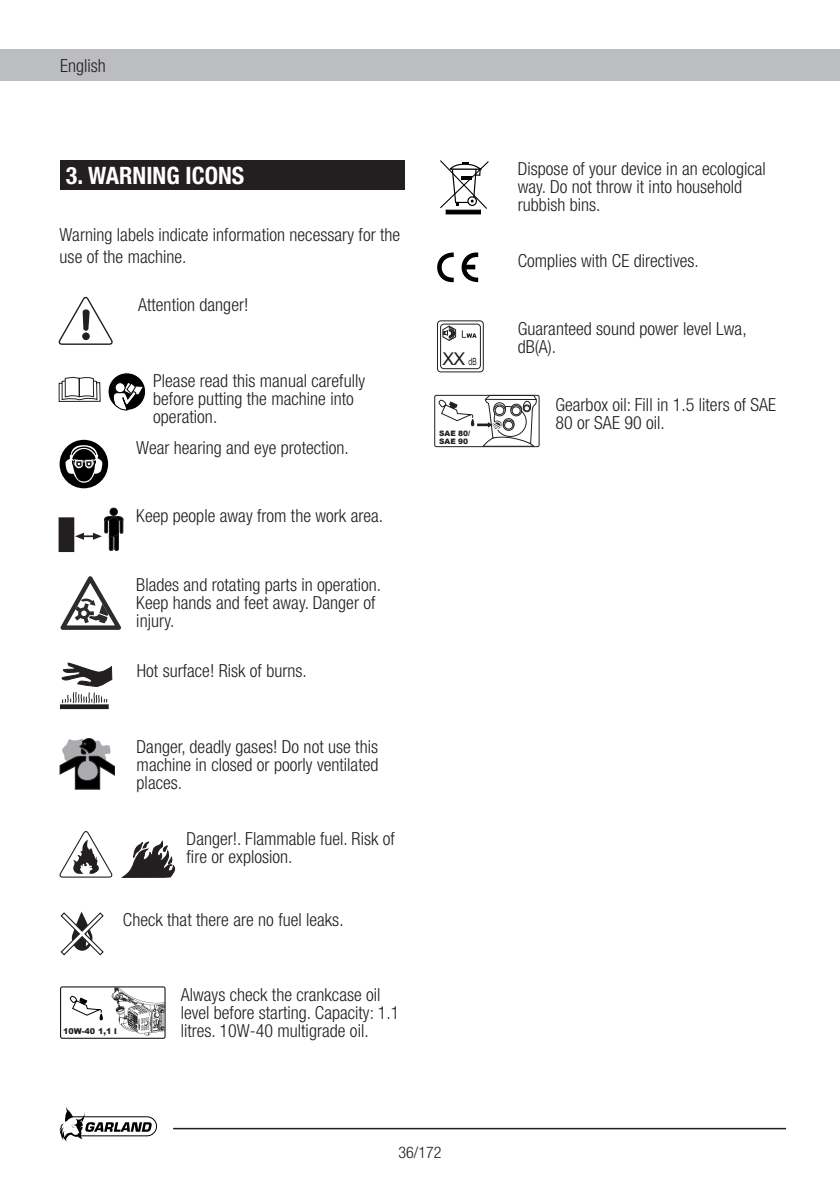
<style>
.page{position:relative;width:840px;height:1191px;background:#fff}
.page>*{position:absolute;margin:0;border:0;box-sizing:border-box;transform-origin:0 0}
.t1{font:700 condensed 24px "Helvetica Neue";color:#fff}
.TEXTO{font:300 condensed 18px/18px "Helvetica Neue";color:#231f20}
.t2{font:17.6px "Arial";color:#231f20}
.t3{font:300 condensed 16px "Helvetica Neue";color:#231f20}
.TEXTO-2{font:900 8px "Arial";color:#231f20}
.t4{font:900 7.4px/7.4px "Arial";color:#231f20}
</style>
<div class="page">
<div style="left:0;top:50px;width:839px;height:31px;background:#bcbdc0"></div>
<svg style="left:59px;top:1107px;width:98px;height:34px"></svg>
<hr style="left:173px;top:1127px;width:612px;height:2px;background:#231f20">
<div style="left:60px;top:160px;width:344px;height:30px;background:#231f20"></div>
<svg style="left:58px;top:296px;width:55px;height:49px"></svg>
<div style="left:60px;top:440px;width:48px;height:48px;background:#000;border-radius:50%"></div>
<svg style="left:65px;top:443px;width:37px;height:40px"></svg>
<div style="left:59px;top:518px;width:15px;height:33px;background:#231f20"></div>
<div style="left:59px;top:517px;width:15px;height:35px;border:1px solid #231f20"></div>
<div style="left:110px;top:508px;width:7px;height:7px;background:#000;border-radius:50%"></div>
<div style="left:110px;top:508px;width:8px;height:8px;border:1px solid #231f20;border-radius:50%"></div>
<div style="left:109px;top:534px;width:4px;height:16px;border:1px solid #231f20"></div>
<hr style="left:115px;top:535px;width:3px;height:15px;background:#000">
<div style="left:114px;top:535px;width:5px;height:15px;border:1px solid #231f20"></div>
<svg style="left:75px;top:516px;width:48px;height:24px"></svg>
<div style="left:60px;top:704px;width:48px;height:5px;border:1px solid #231f20"></div>
<svg style="left:61px;top:662px;width:51px;height:48px"></svg>
<svg style="left:59px;top:738px;width:56px;height:51px"></svg>
<svg style="left:60px;top:911px;width:44px;height:45px"></svg>
<img style="left:111px;top:989px;width:52px;height:46px">
<div style="left:60px;top:987px;width:105px;height:51px;border:1px solid #000;border-radius:2px"></div>
<svg style="left:70px;top:995px;width:33px;height:25px"></svg>
<svg style="left:440px;top:160px;width:48px;height:49px"></svg>
<div style="left:446px;top:210px;width:34px;height:4px;background:#000;border:1px solid #000"></div>
<svg style="left:437px;top:252px;width:41px;height:31px"></svg>
<div style="left:437px;top:320px;width:46px;height:52px;border:1px solid #231f20;border-radius:3px"></div>
<div style="left:440px;top:324px;width:40px;height:45px;border:1px solid #231f20;border-radius:3px"></div>
<svg style="left:468px;top:358px;width:8px;height:7px"></svg>
<svg style="left:441px;top:325px;width:35px;height:16px"></svg>
<div style="left:108px;top:373px;width:37px;height:37px;background:#000;border-radius:50%"></div>
<div style="left:108px;top:372px;width:38px;height:38px;border:1px solid #fff;border-radius:50%"></div>
<svg style="left:112px;top:383px;width:30px;height:27px"></svg>
<div style="left:115px;top:383px;width:10px;height:9px;background:#fff;border-radius:50%"></div>
<div style="left:115px;top:382px;width:10px;height:11px;border:1px solid #000;border-radius:50%"></div>
<svg style="left:58px;top:376px;width:43px;height:26px"></svg>
<svg style="left:59px;top:831px;width:54px;height:47px"></svg>
<svg style="left:122px;top:841px;width:53px;height:37px"></svg>
<div style="left:434px;top:395px;width:105px;height:52px;border:1px solid #231f20;border-radius:2px"></div>
<svg style="left:438px;top:371px;width:98px;height:76px"></svg>
<svg style="left:60px;top:576px;width:61px;height:54px"></svg>
<p class="TEXTO" style="left:60px;top:57px;width:47px">English</p>
<p class="t1" style="left:66px;top:161px;width:180px">3. WARNING ICONS</p>
<p class="TEXTO" style="left:60px;top:223px;width:342px;line-height:22px">Warning labels indicate information necessary for the use of the machine.</p>
<p class="TEXTO" style="left:138px;top:296px;width:112px">Attention danger!</p>
<p class="TEXTO" style="left:153px;top:371px;width:213px">Please read this manual carefully before putting the machine into operation.</p>
<p class="TEXTO" style="left:136px;top:438px;width:214px">Wear hearing and eye protection.</p>
<p class="TEXTO" style="left:136px;top:507px;width:248px">Keep people away from the work area.</p>
<p class="TEXTO" style="left:136px;top:575px;width:246px">Blades and rotating parts in operation.<br>Keep hands and feet away. Danger of injury.</p>
<p class="TEXTO" style="left:137px;top:661px;width:171px">Hot surface! Risk of burns.</p>
<p class="TEXTO" style="left:136px;top:737px;width:243px;text-align:justify">Danger, deadly gases! Do not use this machine in closed or poorly ventilated places.</p>
<p class="TEXTO" style="left:186px;top:829px;width:210px">Danger!. Flammable fuel. Risk of fire or explosion.</p>
<p class="TEXTO" style="left:123px;top:910px;width:222px">Check that there are no fuel leaks.</p>
<p class="TEXTO-2" style="left:63px;top:1025px;width:55px">10W-40 1,1 l</p>
<p class="TEXTO" style="left:180px;top:985px;width:220px">Always check the crankcase oil level before starting. Capacity: 1.1 litres. 10W-40 multigrade oil.</p>
<p class="t2" style="left:442px;top:347px;width:24px">XX</p>
<p class="t4" style="left:439px;top:429px;width:33px">SAE 80/<br>SAE 90</p>
<p class="t3" style="left:398px;top:1143px;width:45px">36/172</p>
<p class="TEXTO" style="left:517px;top:159px;width:249px">Dispose of your device in an ecological way. Do not throw it into household rubbish bins.</p>
<p class="TEXTO" style="left:517px;top:251px;width:182px">Complies with CE directives.</p>
<p class="TEXTO" style="left:517px;top:319px;width:230px">Guaranteed sound power level Lwa, dB(A).</p>
<p class="TEXTO" style="left:555px;top:395px;width:222px">Gearbox oil: Fill in 1.5 liters of SAE<br>80 or SAE 90 oil.</p>
</div>
